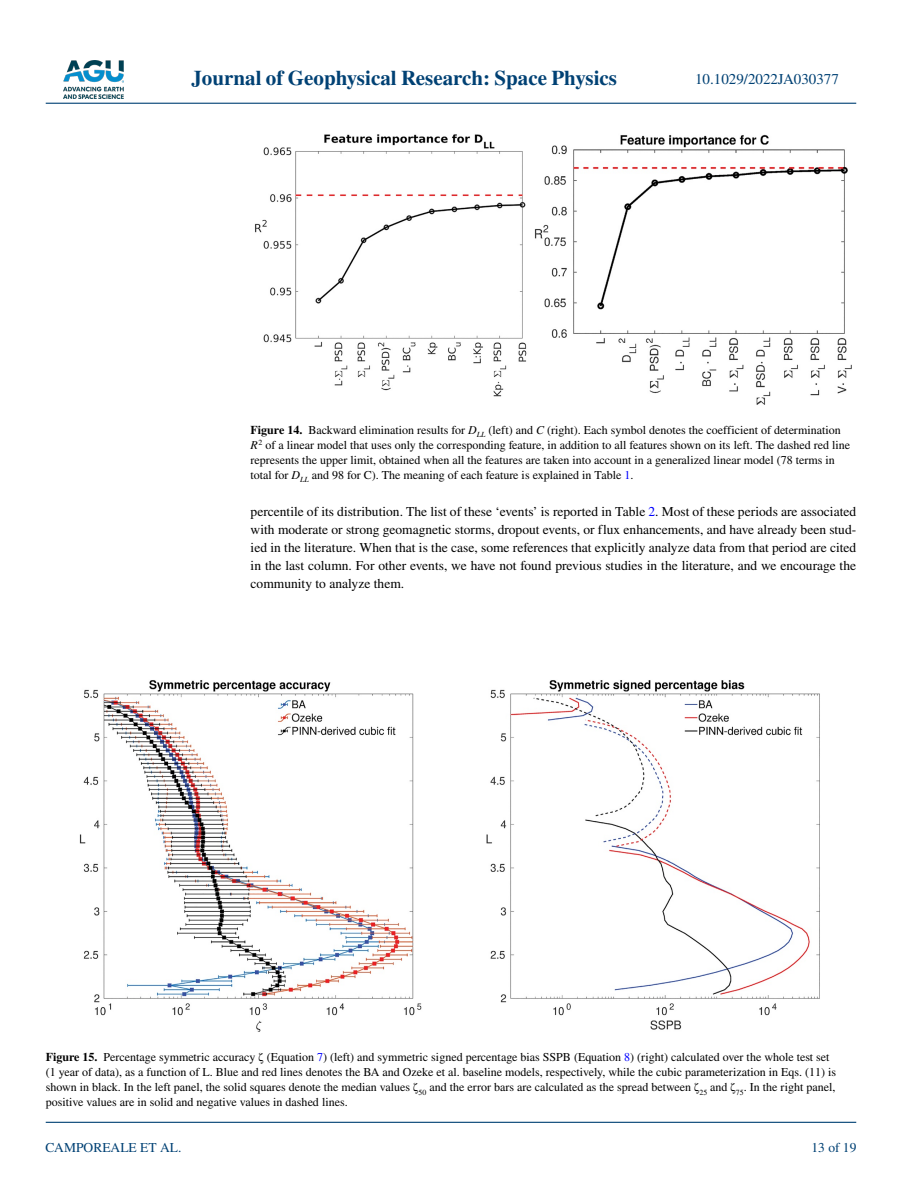
<style>
.page{position:relative;width:902px;height:1183px;background:#fff}
.page>*{position:absolute;margin:0;border:0;box-sizing:border-box;transform-origin:0 0}
.t1{font:700 21px "STIX";color:#004174}
.t2{font:15px "STIX";color:#004174}
.t3{font:13.5px/18px "STIX";color:#000;text-align:justify}
.t4{font:13.5px "STIX";color:#004174}
.t5{font:12px/15px "STIX";color:#000}
.s1{font-weight:700}
.s2{font-style:italic}
.s3{color:#00f}
</style>
<div class="page">
<img style="left:63px;top:60px;width:60px;height:39px">
<hr style="left:46px;top:103px;width:810px;height:1px;background:#004174">
<hr style="left:46px;top:1121px;width:810px;height:1px;background:#004174">
<img style="left:255px;top:134px;width:597px;height:271px">
<img style="left:80px;top:680px;width:740px;height:352px">
<h1 class="t1" style="left:191px;top:66px;width:427px">Journal of Geophysical Research: Space Physics</h1>
<p class="t2" style="left:695px;top:69px;width:145px">10.1029/2022JA030377</p>
<p class="t5" style="left:250px;top:423px;width:601px"><span class="s1">Figure 14.</span> Backward elimination results for <span class="s2">D</span><sub>LL</sub> (left) and <span class="s2">C</span> (right). Each symbol denotes the coefficient of determination <span class="s2">R</span><sup>2</sup> of a linear model that uses only the corresponding feature, in addition to all features shown on its left. The dashed red line represents the upper limit, obtained when all the features are taken into account in a generalized linear model (78 terms in total for <span class="s2">D</span><sub>LL</sub> and 98 for C). The meaning of each feature is explained in Table <span class="s3">1</span>.</p>
<p class="t3" style="left:250px;top:503px;width:607px">percentile of its distribution. The list of these ‘events’ is reported in Table <span class="s3">2</span>. Most of these periods are associated with moderate or strong geomagnetic storms, dropout events, or flux enhancements, and have already been stud&shy;ied in the literature. When that is the case, some references that explicitly analyze data from that period are cited in the last column. For other events, we have not found previous studies in the literature, and we encourage the community to analyze them.</p>
<p class="t5" style="left:46px;top:1050px;width:791px"><span class="s1">Figure 15.</span> Percentage symmetric accuracy ζ (Equation <span class="s3">7</span>) (left) and symmetric signed percentage bias SSPB (Equation <span class="s3">8</span>) (right) calculated over the whole test set (1 year of data), as a function of L. Blue and red lines denotes the BA and Ozeke et al. baseline models, respectively, while the cubic parameterization in Eqs. (11) is shown in black. In the left panel, the solid squares denote the median values ζ<sub>50</sub> and the error bars are calculated as the spread between ζ<sub>25</sub> and ζ<sub>75</sub>. In the right panel, positive values are in solid and negative values in dashed lines.</p>
<p class="t4" style="left:45px;top:1138px;width:137px">CAMPOREALE ET AL.</p>
<p class="t4" style="left:811px;top:1138px;width:46px">13 of 19</p>
</div>
